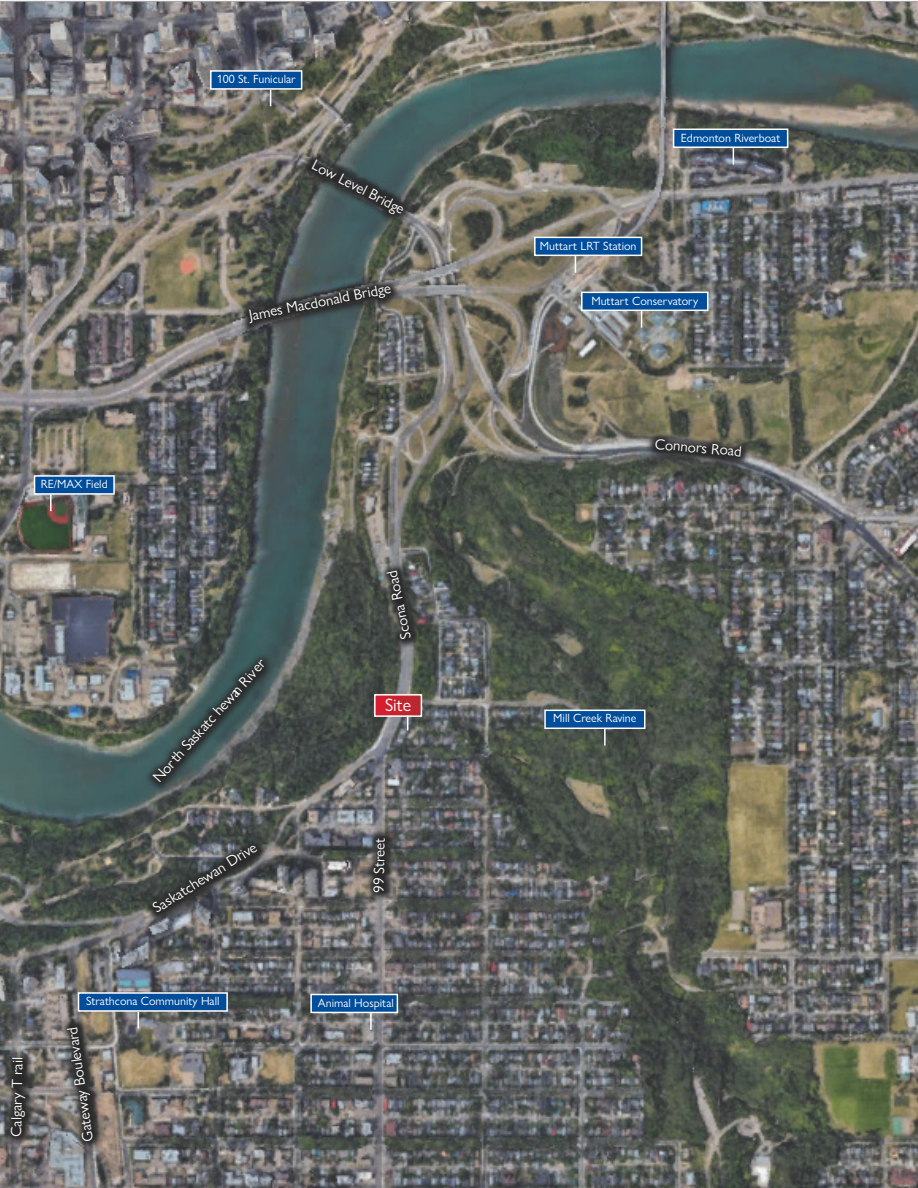
<style>
.page{position:relative;width:918px;height:1188px;background:#fff}
.page>*{position:absolute;margin:0;border:0;box-sizing:border-box;transform-origin:0 0}
.t1{font:18px "Gill Sans Nova";color:#fff}
.t2{font:15px "Gill Sans Nova";color:#fff}
.t3{font:12px "Gill Sans Nova";color:#fff}
</style>
<div class="page">
<img style="left:0;top:0;width:918px;height:1188px">
<svg style="left:407px;top:717px;width:1px;height:13px"></svg>
<img style="left:377px;top:697px;width:42px;height:17px">
<div style="left:374px;top:694px;width:48px;height:23px;border:2px solid #fff"></div>
<div style="left:79px;top:993px;width:148px;height:18px;background:#004d9b"></div>
<div style="left:78px;top:992px;width:150px;height:20px;border:2px solid #fff"></div>
<div style="left:311px;top:994px;width:86px;height:18px;background:#004d9b"></div>
<div style="left:310px;top:994px;width:88px;height:19px;border:2px solid #fff"></div>
<svg style="left:370px;top:1013px;width:2px;height:17px"></svg>
<img style="left:139px;top:645px;width:142px;height:153px">
<img style="left:376px;top:559px;width:49px;height:93px">
<div style="left:582px;top:292px;width:126px;height:18px;background:#004d9b"></div>
<div style="left:581px;top:292px;width:127px;height:19px;border:2px solid #fff"></div>
<svg style="left:641px;top:311px;width:1px;height:17px"></svg>
<div style="left:35px;top:476px;width:79px;height:18px;background:#004d9b"></div>
<div style="left:34px;top:475px;width:81px;height:20px;border:2px solid #fff"></div>
<svg style="left:50px;top:495px;width:2px;height:16px"></svg>
<div style="left:674px;top:129px;width:114px;height:18px;background:#004d9b"></div>
<div style="left:673px;top:129px;width:115px;height:19px;border:2px solid #fff"></div>
<svg style="left:733px;top:148px;width:1px;height:17px"></svg>
<div style="left:211px;top:71px;width:91px;height:18px;background:#004d9b"></div>
<div style="left:210px;top:70px;width:92px;height:20px;border:2px solid #fff"></div>
<svg style="left:270px;top:90px;width:1px;height:16px"></svg>
<svg style="left:138px;top:1012px;width:1px;height:16px"></svg>
<div style="left:545px;top:710px;width:100px;height:18px;background:#004d9b"></div>
<div style="left:544px;top:710px;width:102px;height:19px;border:2px solid #fff"></div>
<svg style="left:604px;top:729px;width:2px;height:17px"></svg>
<img style="left:139px;top:829px;width:133px;height:99px">
<img style="left:236px;top:273px;width:168px;height:64px">
<img style="left:294px;top:147px;width:122px;height:84px">
<img style="left:365px;top:828px;width:32px;height:75px">
<div style="left:535px;top:237px;width:107px;height:18px;background:#004d9b"></div>
<div style="left:534px;top:237px;width:108px;height:19px;border:2px solid #fff"></div>
<svg style="left:575px;top:256px;width:1px;height:17px"></svg>
<img style="left:644px;top:429px;width:108px;height:40px">
<img style="left:57px;top:1015px;width:52px;height:138px">
<img style="left:2px;top:1054px;width:36px;height:93px">
<p class="t3" style="left:217px;top:72px;width:80px">100 St. Funicular</p>
<p class="t2" style="left:317px;top:156px;width:103px;rotate:27deg">Low Level Bridge</p>
<p class="t2" style="left:247px;top:306px;width:146px;rotate:-11deg">James Macdonald Bridge</p>
<p class="t3" style="left:41px;top:477px;width:68px">RE/MAX Field</p>
<p class="t2" style="left:149px;top:774px;width:162px;rotate:-48deg">North Saskatc hewa n River</p>
<p class="t2" style="left:149px;top:901px;width:121px;rotate:-32deg">Saskatchewa n Drive</p>
<p class="t2" style="left:397px;top:641px;width:71px;rotate:-102deg">Scona Road</p>
<h1 class="t1" style="left:385px;top:694px;width:28px">Site</h1>
<p class="t2" style="left:370px;top:893px;width:57px;rotate:-89deg">99 Street</p>
<p class="t2" style="left:7px;top:1137px;width:81px;rotate:-89deg">Calgary T rail</p>
<p class="t3" style="left:86px;top:994px;width:135px">Strathcona Community Hall</p>
<p class="t3" style="left:318px;top:995px;width:77px">Animal Hospital</p>
<p class="t2" style="left:79px;top:1143px;width:117px;rotate:-98deg">Gateway Boulevard</p>
<p class="t3" style="left:540px;top:238px;width:98px">Muttart LRT Station</p>
<p class="t3" style="left:681px;top:130px;width:101px">Edmonton Riverboat</p>
<p class="t3" style="left:591px;top:293px;width:108px">Muttart Conservatory</p>
<p class="t2" style="left:656px;top:434px;width:89px;rotate:5deg">Connors Road</p>
<p class="t3" style="left:553px;top:711px;width:85px">Mill Creek Ravine</p>
</div>
